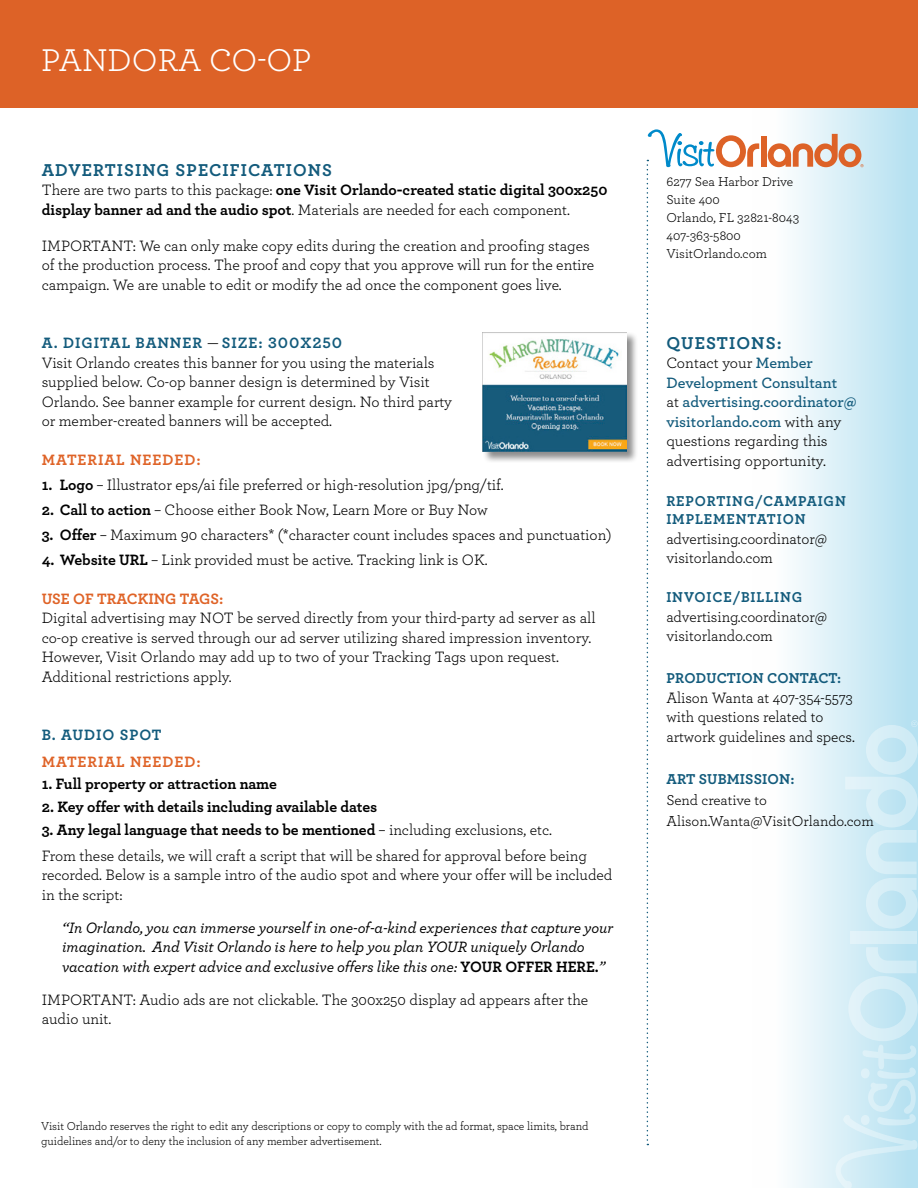
<style>
.page{position:relative;width:918px;height:1188px;background:#fff}
.page>*{position:absolute;margin:0;border:0;box-sizing:border-box;transform-origin:0 0}
.t1{font:33px "Archer";color:#fff}
.t2{font:700 18px "Archer";letter-spacing:.06em;color:#135b7c}
.Body_Copy{font:15.75px/19.5px "Archer";letter-spacing:-.005em;color:#000}
.Body_Copy-2{font:700 15.75px/19.5px "Archer";letter-spacing:-.005em;color:#000}
.Body_Copy-3{font:italic 500 15.75px/19.5px "Archer";letter-spacing:-.005em;color:#000}
.Body_Copy-4{font:600 15.75px/19.5px "Archer";color:#135b7c}
.Body_Copy-5{font:700 15.75px "Archer";letter-spacing:.06em;color:#135b7c}
.Body_Copy-6{font:700 15.75px "Archer";letter-spacing:.06em;color:#df6327}
.Body_Copy-7{font:700 15.75px "Archer";letter-spacing:-.005em;color:#df6327}
.Body_Copy-8{font:700 15px/18px "Archer";letter-spacing:.055em;color:#135b7c}
.t3{font:15px "Archer";color:#000}
.Body_Copy-9{font:700 15px "Archer";letter-spacing:.01em;color:#135b7c}
.t4{font:13.5px "Archer";color:#000}
.Body_Copy-10{font:12px/15px "Archer";letter-spacing:-.005em;color:#000}
.t5{font:6.6px "Minion Pro";color:#000}
.s1{font-weight:400}
.s2{font-weight:400;color:#000}
.s3{font-weight:700}
.s4{font-weight:700;font-style:normal}
</style>
<div class="page">
<div style="left:752px;top:107px;width:166px;height:1081px;background:linear-gradient(to right,#fff,#b3e0f0)"></div>
<div style="left:0;top:0;width:918px;height:108px;background:#dd6227"></div>
<svg style="left:836px;top:947px;width:82px;height:241px;background:#cdeaf4"></svg>
<div style="left:850px;top:931px;width:67px;height:13px;background:#d8eef7"></div>
<svg style="left:845px;top:720px;width:73px;height:209px;background:#cdeaf5"></svg>
<div style="left:761px;top:136px;width:6px;height:31px;background:#dd6227"></div>
<svg style="left:768px;top:134px;width:96px;height:33px"></svg>
<svg style="left:647px;top:129px;width:112px;height:1016px"></svg>
<div style="left:483px;top:332px;width:155px;height:132px;background:#000;opacity:.45"></div>
<img style="left:483px;top:332px;width:143px;height:120px">
<p class="t1" style="left:41px;top:37px;width:272px">PANDORA CO-OP</p>
<p class="t2" style="left:42px;top:155px;width:292px">ADVERTISING SPECIFICATIONS</p>
<p class="Body_Copy-2" style="left:42px;top:179px;width:567px"><span class="s1">There are two parts to this package:</span> one Visit Orlando-created static digital 300x250 display banner ad and the audio spot<span class="s1">. Materials are needed for each component.</span></p>
<p class="Body_Copy" style="left:42px;top:235px;width:554px">IMPORTANT: We can only make copy edits during the creation and proofing stages of the production process. The proof and copy that you approve will run for the entire campaign. We are unable to edit or modify the ad once the component goes live.</p>
<p class="t5" style="left:157px;top:211px;width:24px">300x250</p>
<p class="Body_Copy-5" style="left:42px;top:330px;width:302px">A. DIGITAL BANNER <span class="s2">—</span> SIZE: 300X250</p>
<p class="Body_Copy" style="left:42px;top:352px;width:412px">Visit Orlando creates this banner for you using the materials supplied below. Co-op banner design is determined by Visit Orlando. See banner example for current design. No third party or member-created banners will be accepted.</p>
<p class="Body_Copy-6" style="left:42px;top:447px;width:160px">MATERIAL NEEDED:</p>
<p class="Body_Copy" style="left:42px;top:474px;width:463px"><span class="s3">1. Logo</span> – Illustrator eps/ai file preferred or high-resolution jpg/png/tif.</p>
<p class="Body_Copy" style="left:42px;top:499px;width:448px"><span class="s3">2. Call to action</span> – Choose either Book Now, Learn More or Buy Now</p>
<p class="Body_Copy" style="left:42px;top:524px;width:571px"><span class="s3">3. Offer</span> – Maximum 90 characters* (*character count includes spaces and punctuation)</p>
<p class="Body_Copy" style="left:42px;top:549px;width:447px"><span class="s3">4. Website URL</span> – Link provided must be active. Tracking link is OK.</p>
<p class="Body_Copy-7" style="left:42px;top:586px;width:183px">USE OF TRACKING TAGS:</p>
<p class="Body_Copy" style="left:42px;top:608px;width:555px">Digital advertising may NOT be served directly from your third-party ad server as all co-op creative is served through our ad server utilizing shared impression inventory.<br>However, Visit Orlando may add up to two of your Tracking Tags upon request.<br>Additional restrictions apply.</p>
<p class="Body_Copy-5" style="left:42px;top:723px;width:121px">B. AUDIO SPOT</p>
<p class="Body_Copy-6" style="left:42px;top:749px;width:160px">MATERIAL NEEDED:</p>
<p class="Body_Copy-2" style="left:42px;top:773px;width:237px">1. Full property or attraction name</p>
<p class="Body_Copy-2" style="left:42px;top:796px;width:337px">2. Key offer with details including available dates</p>
<p class="Body_Copy-2" style="left:42px;top:819px;width:512px">3. Any legal language that needs to be mentioned <span class="s1">– including exclusions, etc.</span></p>
<p class="Body_Copy" style="left:42px;top:845px;width:547px">From these details, we will craft a script that will be shared for approval before being</p>
<p class="Body_Copy" style="left:42px;top:865px;width:572px">recorded. Below is a sample intro of the audio spot and where your offer will be included</p>
<p class="Body_Copy" style="left:42px;top:884px;width:82px">in the script:</p>
<p class="Body_Copy-3" style="left:62px;top:917px;width:553px">‘‘In Orlando, you can immerse yourself in one-of-a-kind experiences that capture your imagination. And Visit Orlando is here to help you plan YOUR uniquely Orlando vacation with expert advice and exclusive offers like this one: <span class="s4">YOUR OFFER HERE.</span>”</p>
<p class="Body_Copy" style="left:42px;top:989px;width:548px">IMPORTANT: Audio ads are not clickable. The 300x250 display ad appears after the audio unit.</p>
<p class="Body_Copy-10" style="left:41px;top:1118px;width:549px">Visit Orlando reserves the right to edit any descriptions or copy to comply with the ad format, space limits, brand guidelines and/or to deny the inclusion of any member advertisement.</p>
<p class="t4" style="left:666px;top:172px;width:129px">6277 Sea Harbor Drive</p>
<p class="t4" style="left:666px;top:190px;width:55px">Suite 400</p>
<p class="t4" style="left:666px;top:208px;width:134px">Orlando, FL 32821-8043</p>
<p class="t4" style="left:666px;top:226px;width:76px">407-363-5800</p>
<p class="t4" style="left:666px;top:244px;width:102px">VisitOrlando.com</p>
<p class="t2" style="left:666px;top:328px;width:117px">QUESTIONS:</p>
<p class="Body_Copy-4" style="left:666px;top:352px;width:192px"><span class="s2">Contact your</span> Member<br>Development Consultant<br><span class="s2">at</span> advertising.coordinator@ visitorlando.com <span class="s2">with any questions regarding this advertising opportunity.</span></p>
<p class="Body_Copy-8" style="left:666px;top:491px;width:181px">REPORTING/CAMPAIGN<br>IMPLEMENTATION</p>
<p class="Body_Copy" style="left:666px;top:528px;width:162px">advertising.coordinator@ visitorlando.com</p>
<p class="Body_Copy-8" style="left:666px;top:587px;width:137px">INVOICE/BILLING</p>
<p class="Body_Copy" style="left:666px;top:606px;width:162px">advertising.coordinator@ visitorlando.com</p>
<p class="Body_Copy-9" style="left:666px;top:666px;width:176px">PRODUCTION CONTACT:</p>
<p class="Body_Copy" style="left:666px;top:687px;width:190px">Alison Wanta at 407-354-5573 with questions related to artwork guidelines and specs.</p>
<p class="Body_Copy-9" style="left:666px;top:767px;width:130px">ART SUBMISSION:</p>
<p class="t3" style="left:666px;top:789px;width:102px">Send creative to</p>
<p class="t3" style="left:666px;top:810px;width:209px">Alison.Wanta@VisitOrlando.com</p>
</div>
